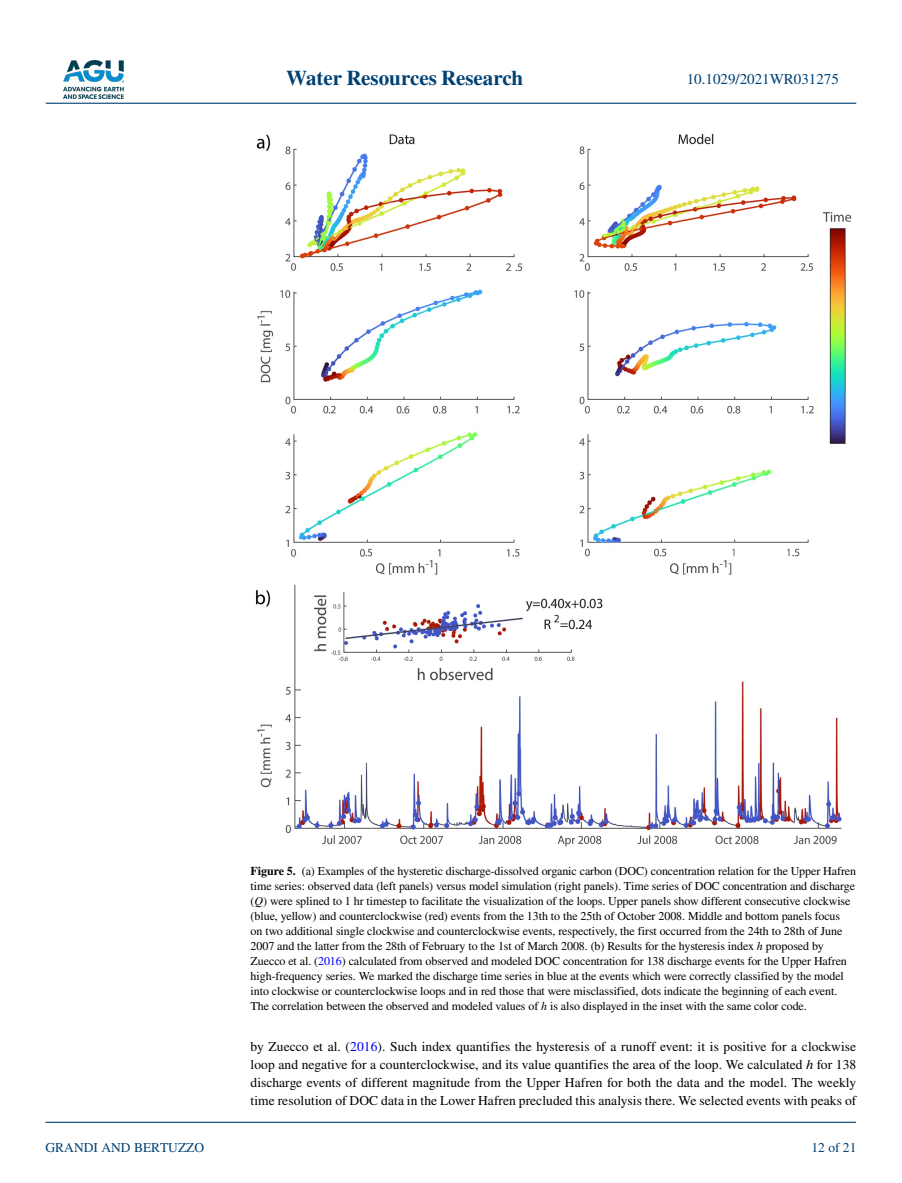
<style>
.page{position:relative;width:902px;height:1183px;background:#fff}
.page>*{position:absolute;margin:0;border:0;box-sizing:border-box;transform-origin:0 0}
.t1{font:700 21px "STIX";color:#004174}
.t2{font:15px "STIX";color:#004174}
.t3{font:13.5px/18px "STIX";letter-spacing:.005em;color:#000;text-align:justify}
.t4{font:13.5px "STIX";color:#004174}
.t5{font:12px/15px "STIX";letter-spacing:-.005em;color:#000}
.s1{font-weight:700}
.s2{font-style:italic}
.s3{color:#00f}
</style>
<div class="page">
<img style="left:63px;top:60px;width:60px;height:39px">
<hr style="left:46px;top:103px;width:810px;height:1px;background:#004174">
<hr style="left:45px;top:1121px;width:810px;height:1px;background:#004174">
<img style="left:256px;top:134px;width:595px;height:712px">
<h1 class="t1" style="left:286px;top:66px;width:238px">Water Resources Research</h1>
<p class="t2" style="left:686px;top:69px;width:154px">10.1029/2021WR031275</p>
<p class="t4" style="left:45px;top:1138px;width:160px">GRANDI AND BERTUZZO</p>
<p class="t5" style="left:250px;top:864px;width:607px"><span class="s1">Figure 5.</span> (a) Examples of the hysteretic discharge-dissolved organic carbon (DOC) concentration relation for the Upper Hafren time series: observed data (left panels) versus model simulation (right panels). Time series of DOC concentration and discharge (<span class="s2">Q</span>) were splined to 1 hr timestep to facilitate the visualization of the loops. Upper panels show different consecutive clockwise (blue, yellow) and counterclockwise (red) events from the 13th to the 25th of October 2008. Middle and bottom panels focus<br>on two additional single clockwise and counterclockwise events, respectively, the first occurred from the 24th to 28th of June 2007 and the latter from the 28th of February to the 1st of March 2008. (b) Results for the hysteresis index <span class="s2">h</span> proposed by Zuecco et al. (<span class="s3">2016</span>) calculated from observed and modeled DOC concentration for 138 discharge events for the Upper Hafren high-frequency series. We marked the discharge time series in blue at the events which were correctly classified by the model into clockwise or counterclockwise loops and in red those that were misclassified, dots indicate the beginning of each event.<br>The correlation between the observed and modeled values of <span class="s2">h</span> is also displayed in the inset with the same color code.</p>
<p class="t3" style="left:250px;top:1037px;width:607px">by Zuecco et al. (<span class="s3">2016</span>). Such index quantifies the hysteresis of a runoff event: it is positive for a clockwise loop and negative for a counterclockwise, and its value quantifies the area of the loop. We calculated for 138 discharge events of different magnitude from the Upper Hafren for both the data and the model. The weekly time resolution of DOC data in the Lower Hafren precluded this analysis there. We selected events with peaks of</p>
<p class="t4" style="left:811px;top:1138px;width:46px">12 of 21</p>
</div>
